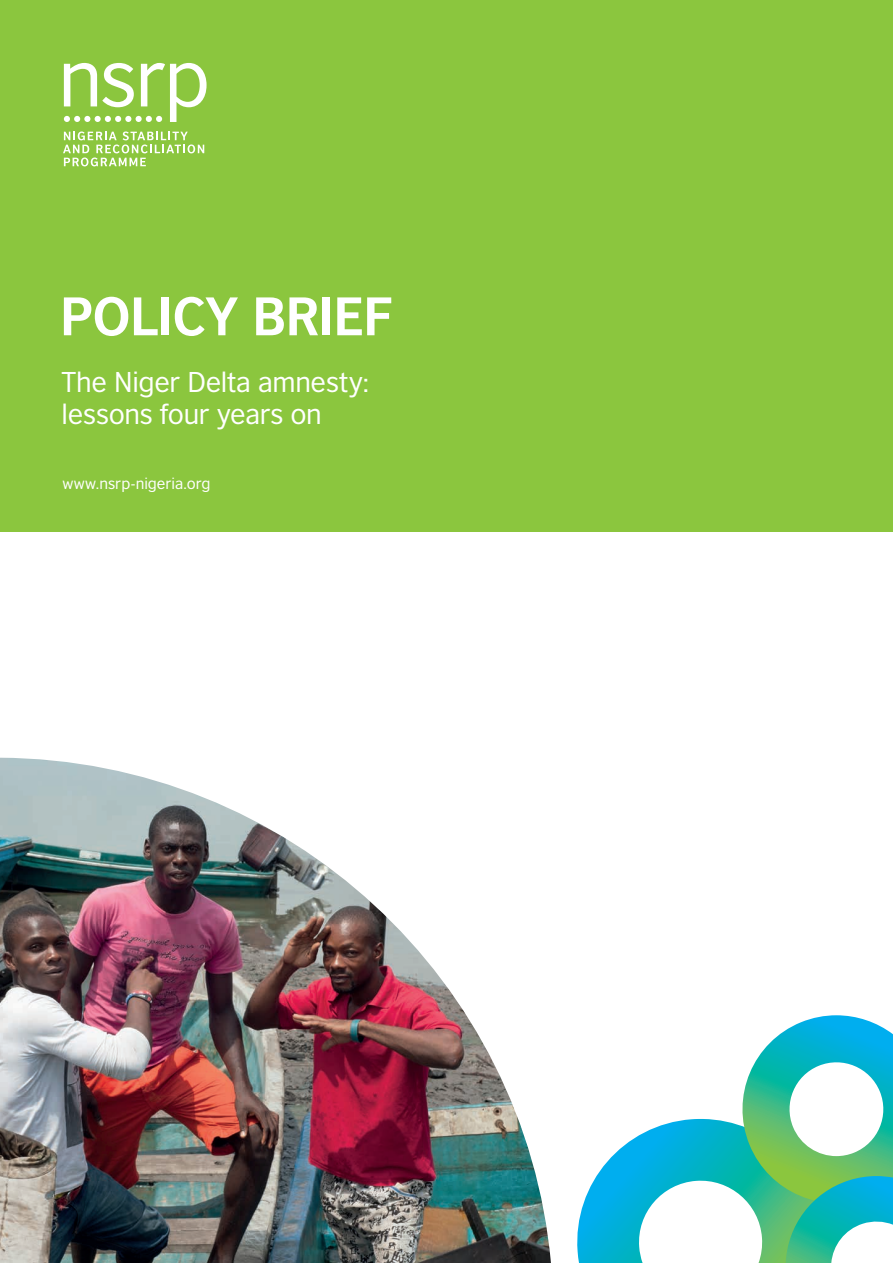
<style>
.page{position:relative;width:893px;height:1263px;background:#fff}
.page>*{position:absolute;margin:0;border:0;box-sizing:border-box;transform-origin:0 0}
.t1{font:700 51px "British Council Sans";letter-spacing:-.02em;color:#fff}
.t2{font:27px/31.5px "British Council Sans";letter-spacing:-.01em;color:#fff}
.t3{font:15px "British Council Sans";color:#fff}
</style>
<div class="page">
<div style="left:0;top:0;width:893px;height:531px;background:#8bc63e"></div>
<svg style="left:63px;top:131px;width:141px;height:35px"></svg>
<svg style="left:64px;top:63px;width:143px;height:59px"></svg>
<img style="left:0;top:758px;width:551px;height:505px">
<svg style="left:577px;top:1015px;width:316px;height:248px"></svg>
<h1 class="t1" style="left:60px;top:284px;width:335px">POLICY BRIEF</h1>
<p class="t2" style="left:62px;top:366px;width:309px">The Niger Delta amnesty: lessons four years on</p>
<p class="t3" style="left:63px;top:475px;width:149px">www.nsrp-nigeria.org</p>
</div>
